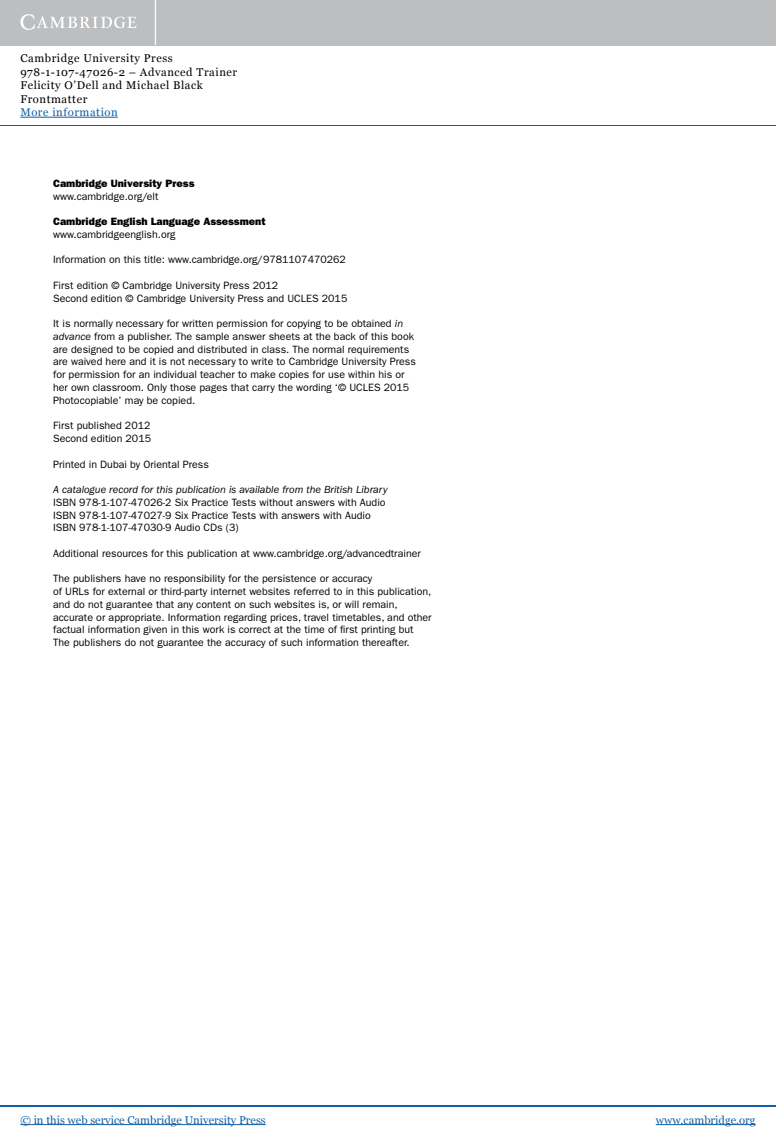
<style>
.page{position:relative;width:776px;height:1144px;background:#fff}
.page>*{position:absolute;margin:0;border:0;box-sizing:border-box;transform-origin:0 0}
.t1{font:11.25px/13.4px "Georgia";letter-spacing:.05em;color:#000}
.t2{font:11.25px "Georgia";color:#115fa4}
.t3{font:11.25px "Georgia";letter-spacing:.05em;color:#115fa4}
.t4{font:10.62px/12.8px "ITC Franklin Gothic Std";color:#000}
.t5{font:italic 10.62px "ITC Franklin Gothic Std";color:#000}
.t6{font:10.62px "ITC Franklin Gothic Std Hvy";color:#000}
.s1{font-style:italic}
</style>
<div class="page">
<div style="left:0;top:0;width:776px;height:45px;background:#bcbec0"></div>
<hr style="left:155px;top:0;width:1px;height:45px;background:#fff">
<svg style="left:20px;top:14px;width:117px;height:16px"></svg>
<hr style="left:20px;top:117px;width:98px;height:1px;background:#115fa4">
<hr style="left:0;top:125px;width:776px;height:1px;background:#115fa4">
<hr style="left:0;top:1104px;width:776px;height:1px;background:#115fa4">
<hr style="left:20px;top:1124px;width:246px;height:1px;background:#115fa4">
<hr style="left:656px;top:1124px;width:100px;height:1px;background:#115fa4">
<p class="t1" style="left:20px;top:52px;width:218px">Cambridge University Press<br>978-1-107-47026-2 – Advanced Trainer<br>Felicity O’Dell and Michael Black<br>Frontmatter</p>
<p class="t3" style="left:20px;top:105px;width:99px">More information</p>
<p class="t6" style="left:53px;top:177px;width:143px">Cambridge University Press</p>
<p class="t4" style="left:53px;top:190px;width:107px">www.cambridge.org/elt</p>
<p class="t6" style="left:53px;top:215px;width:214px">Cambridge English Language Assessment</p>
<p class="t4" style="left:53px;top:228px;width:124px">www.cambridgeenglish.org</p>
<p class="t4" style="left:53px;top:253px;width:294px">Information on this title: www.cambridge.org/9781107470262</p>
<p class="t4" style="left:53px;top:279px;width:296px">First edition © Cambridge University Press 2012<br>Second edition © Cambridge University Press and UCLES 2015</p>
<p class="t4" style="left:53px;top:317px;width:364px">It is normally necessary for written permission for copying to be obtained <span class="s1">in advance</span> from a publisher. The sample answer sheets at the back of this book are designed to be copied and distributed in class. The normal requirements are waived here and it is not necessary to write to Cambridge University Press for permission for an individual teacher to make copies for use within his or her own classroom. Only those pages that carry the wording ‘© UCLES 2015<br>Photocopiable’ may be copied.</p>
<p class="t4" style="left:53px;top:419px;width:99px">First published 2012<br>Second edition 2015</p>
<p class="t4" style="left:53px;top:457px;width:157px">Printed in Dubai by Oriental Press</p>
<p class="t5" style="left:53px;top:483px;width:336px">A catalogue record for this publication is available from the British Library</p>
<p class="t4" style="left:53px;top:496px;width:334px">ISBN 978-1-107-47026-2 Six Practice Tests without answers with Audio<br>ISBN 978-1-107-47027-9 Six Practice Tests with answers with Audio<br>ISBN 978-1-107-47030-9 Audio CDs (3)</p>
<p class="t4" style="left:53px;top:547px;width:369px">Additional resources for this publication at www.cambridge.org/advancedtrainer</p>
<p class="t4" style="left:53px;top:572px;width:380px">The publishers have no responsibility for the persistence or accuracy<br>of URLs for external or third-party internet websites referred to in this publication, and do not guarantee that any content on such websites is, or will remain, accurate or appropriate. Information regarding prices, travel timetables, and other factual information given in this work is correct at the time of first printing but The publishers do not guarantee the accuracy of such information thereafter.</p>
<p class="t2" style="left:20px;top:1112px;width:247px">© in this web service Cambridge University Press</p>
<p class="t2" style="left:656px;top:1112px;width:101px">www.cambridge.org</p>
</div>
